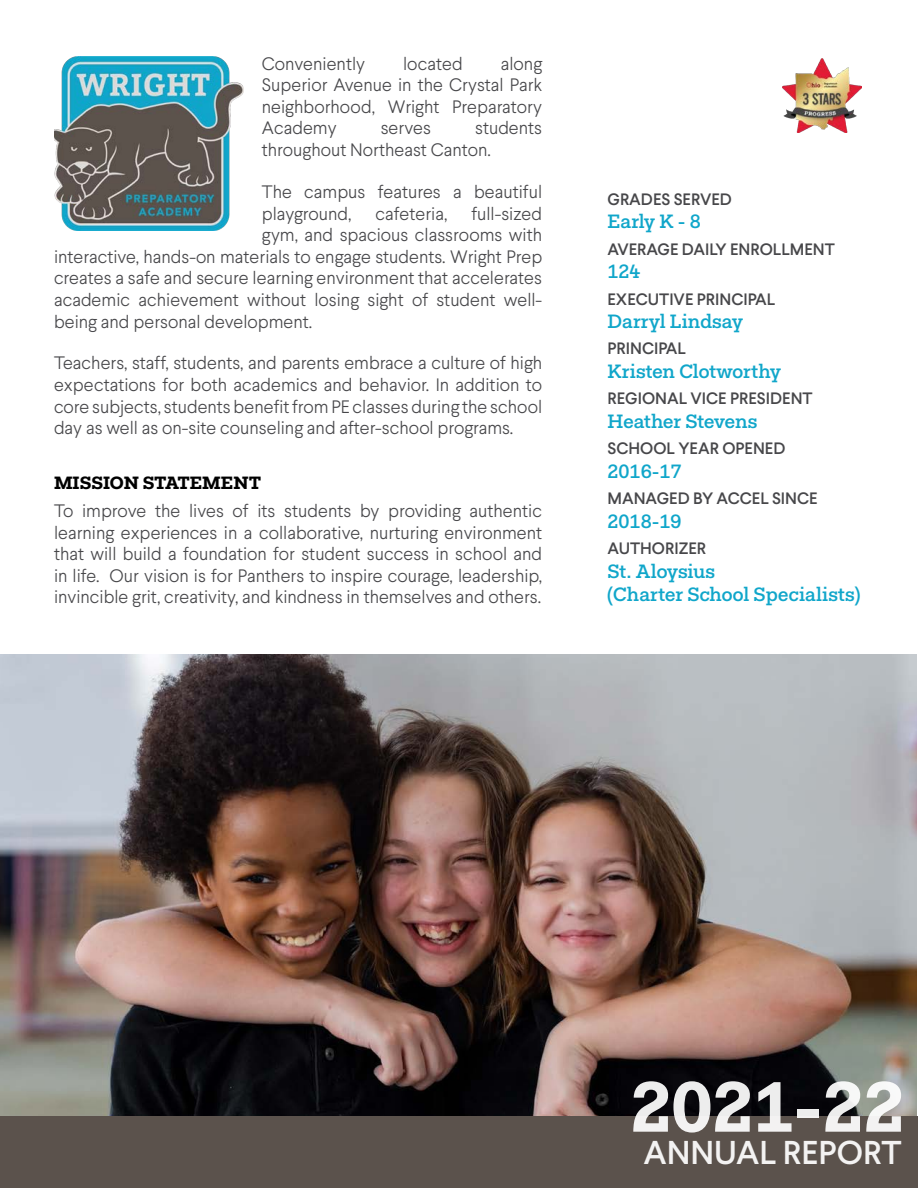
<style>
.page{position:relative;width:918px;height:1188px;background:#fff}
.page>*{position:absolute;margin:0;border:0;box-sizing:border-box;transform-origin:0 0}
.t1{font:700 72px "Fakt Slab";color:#fff}
.t2{font:500 33px "Larsseit";color:#fff}
.t3{font:500 19.5px "Fakt Slab";color:#10a6ca}
.t4{font:300 18px/21.6px "Larsseit";color:#47474a;text-align:justify}
.t5{font:700 18px "Fakt Slab";color:#000}
.t6{font:500 16.5px "Larsseit";color:#47474a}
</style>
<div class="page">
<img style="left:0;top:654px;width:917px;height:463px">
<img style="left:54px;top:56px;width:190px;height:174px">
<div style="left:0;top:1117px;width:918px;height:71px;background:#5b524c"></div>
<img style="left:783px;top:58px;width:79px;height:74px">
<p class="t4" style="left:262px;top:52px;width:282px;text-indent:239px">along Superior Avenue in the Crystal Park neighborhood, Wright Preparatory Academy</p>
<p class="t4" style="left:262px;top:52px;width:105px">Conveniently</p>
<p class="t4" style="left:403px;top:52px;width:61px">located</p>
<p class="t4" style="left:262px;top:117px;width:282px;text-indent:213px">students throughout Northeast Canton.</p>
<p class="t4" style="left:262px;top:181px;width:282px">The campus features a beautiful playground,</p>
<p class="t4" style="left:381px;top:117px;width:52px">serves</p>
<p class="t4" style="left:376px;top:202px;width:73px">cafeteria,</p>
<p class="t4" style="left:471px;top:202px;width:72px">full-sized</p>
<p class="t4" style="left:262px;top:224px;width:282px">gym, and spacious classrooms with</p>
<p class="t4" style="left:54px;top:245px;width:490px">interactive, hands-on materials to engage students. Wright Prep</p>
<p class="t4" style="left:54px;top:267px;width:490px">creates a safe and secure learning environment that accelerates</p>
<p class="t4" style="left:54px;top:289px;width:490px">academic achievement without losing sight of student well-</p>
<p class="t4" style="left:54px;top:310px;width:260px">being and personal development.</p>
<p class="t4" style="left:54px;top:352px;width:490px">Teachers, staff, students, and parents embrace a culture of high expectations for both academics and behavior. In addition to core subjects, students benefit from PE classes during the school day as well as on-site counseling and after-school programs.</p>
<p class="t5" style="left:54px;top:470px;width:209px">MISSION STATEMENT</p>
<p class="t4" style="left:54px;top:500px;width:490px">To improve the lives of its students by providing authentic learning experiences in a collaborative, nurturing environment that will build a foundation for student success in school and in life. Our vision is for Panthers to inspire courage, leadership, invincible grit, creativity, and kindness in themselves and others.</p>
<p class="t6" style="left:608px;top:188px;width:126px">GRADES SERVED</p>
<p class="t3" style="left:608px;top:208px;width:95px">Early K - 8</p>
<p class="t6" style="left:608px;top:238px;width:229px">AVERAGE DAILY ENROLLMENT</p>
<p class="t3" style="left:608px;top:258px;width:35px">124</p>
<p class="t6" style="left:608px;top:288px;width:169px">EXECUTIVE PRINCIPAL</p>
<p class="t3" style="left:608px;top:308px;width:137px">Darryl Lindsay</p>
<p class="t6" style="left:608px;top:338px;width:80px">PRINCIPAL</p>
<p class="t3" style="left:608px;top:358px;width:175px">Kristen Clotworthy</p>
<p class="t6" style="left:608px;top:388px;width:207px">REGIONAL VICE PRESIDENT</p>
<p class="t3" style="left:608px;top:408px;width:151px">Heather Stevens</p>
<p class="t6" style="left:608px;top:438px;width:180px">SCHOOL YEAR OPENED</p>
<p class="t3" style="left:608px;top:458px;width:76px">2016-17</p>
<p class="t6" style="left:608px;top:488px;width:212px">MANAGED BY ACCEL SINCE</p>
<p class="t3" style="left:608px;top:508px;width:76px">2018-19</p>
<p class="t6" style="left:608px;top:538px;width:100px">AUTHORIZER</p>
<p class="t3" style="left:608px;top:558px;width:109px">St. Aloysius</p>
<p class="t3" style="left:608px;top:581px;width:254px">(Charter School Specialists)</p>
<h1 class="t1" style="left:631px;top:1059px;width:275px">2021-22</h1>
<h2 class="t2" style="left:643px;top:1132px;width:260px">ANNUAL REPORT</h2>
</div>
